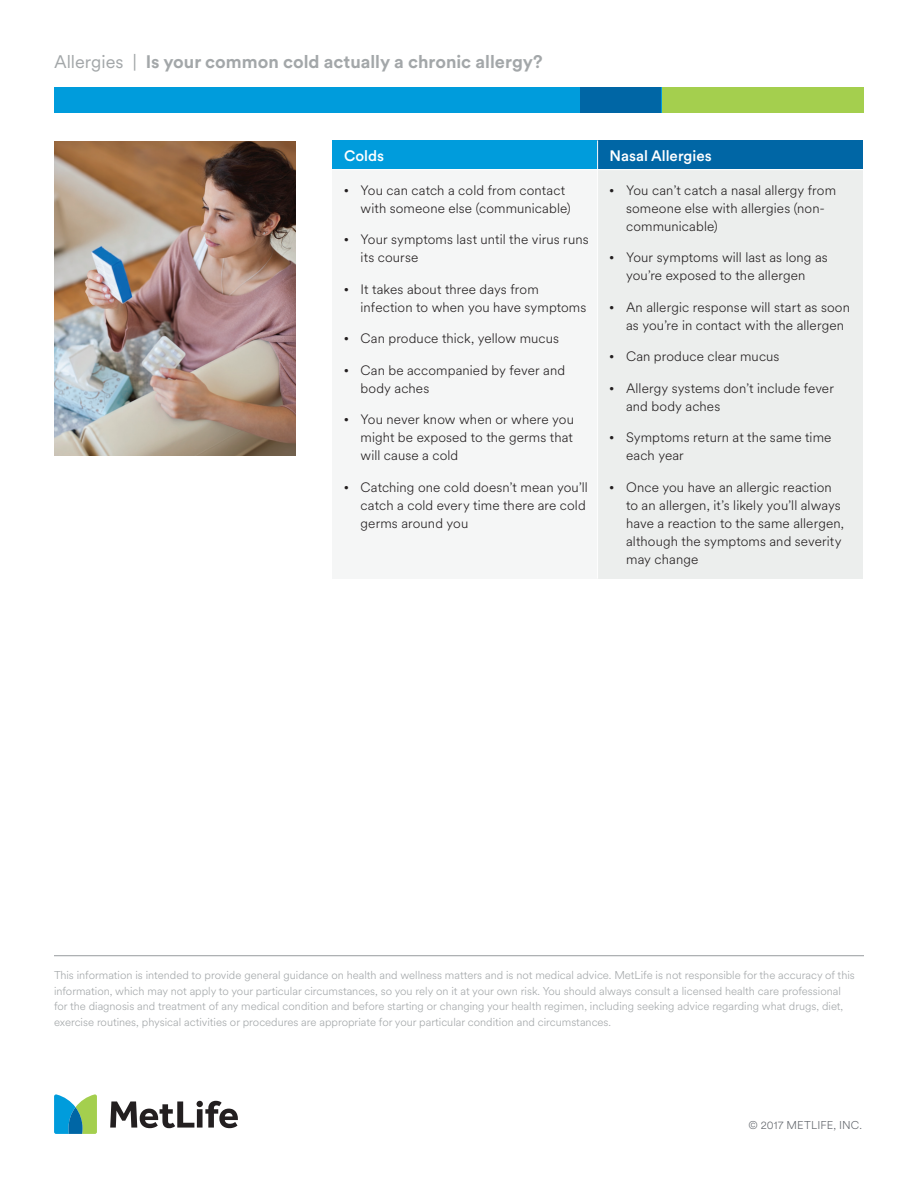
<style>
.page{position:relative;width:918px;height:1188px;background:#fff}
.page>*{position:absolute;margin:0;border:0;box-sizing:border-box;transform-origin:0 0}
.t1{font:700 18px "Met Life Circular";color:#a3a7a9}
.t2{font:500 15px "Met Life Circular";color:#fff}
.t3{font:300 13.5px/18px "Met Life Circular";letter-spacing:.01em;color:#231f20}
.t4{font:300 11.25px/15.8px "Met Life Circular";color:#a3a7a9}
.t5{font:300 11.25px "Met Life Circular";letter-spacing:.01em;color:#5f6369}
.s1{font-weight:400}
</style>
<div class="page">
<svg style="left:110px;top:1101px;width:128px;height:27px"></svg>
<svg style="left:54px;top:1094px;width:43px;height:40px;background:#5bb2a5"></svg>
<hr style="left:54px;top:955px;width:810px;height:1px;background:#a3a7a9">
<div style="left:580px;top:88px;width:284px;height:25px;background:#a4cf4e"></div>
<div style="left:54px;top:88px;width:608px;height:25px;background:#009cdc"></div>
<div style="left:580px;top:88px;width:82px;height:25px;background:#0066a5"></div>
<div style="left:332px;top:140px;width:266px;height:30px;background:#009cdc"></div>
<div style="left:598px;top:140px;width:265px;height:30px;background:#0066a5"></div>
<div style="left:332px;top:170px;width:266px;height:409px;background:#f5f6f6"></div>
<div style="left:598px;top:170px;width:265px;height:409px;background:#eceeed"></div>
<svg style="left:597px;top:140px;width:1px;height:29px"></svg>
<hr style="left:332px;top:169px;width:266px;height:1px;background:#fff">
<hr style="left:598px;top:169px;width:265px;height:1px;background:#fff">
<hr style="left:597px;top:170px;width:1px;height:409px;background:#fff">
<img style="left:54px;top:141px;width:241px;height:314px">
<h1 class="t1" style="left:54px;top:49px;width:490px"><span class="s1">Allergies |</span> Is your common cold actually a chronic allergy?</h1>
<p class="t2" style="left:344px;top:145px;width:41px">Colds</p>
<p class="t2" style="left:610px;top:145px;width:104px">Nasal Allergies</p>
<p class="t3" style="left:361px;top:180px;width:212px;text-indent:-16px"><sup>•</sup> You can catch a cold from contact with someone else (communicable)</p>
<p class="t3" style="left:361px;top:230px;width:230px;text-indent:-16px"><sup>•</sup> Your symptoms last until the virus runs its course</p>
<p class="t3" style="left:361px;top:279px;width:227px;text-indent:-16px"><sup>•</sup> It takes about three days from infection to when you have symptoms</p>
<p class="t3" style="left:344px;top:329px;width:217px"><sup>•</sup> Can produce thick, yellow mucus</p>
<p class="t3" style="left:361px;top:360px;width:206px;text-indent:-16px"><sup>•</sup> Can be accompanied by fever and body aches</p>
<p class="t3" style="left:361px;top:410px;width:215px;text-align:justify;text-indent:-16px"><sup>•</sup> You never know when or where you might be exposed to the germs that will cause a cold</p>
<p class="t3" style="left:361px;top:477px;width:229px;text-indent:-16px"><sup>•</sup> Catching one cold doesn’t mean you’ll catch a cold every time there are cold germs around you</p>
<p class="t3" style="left:626px;top:180px;width:212px;text-indent:-16px"><sup>•</sup> You can’t catch a nasal allergy from someone else with allergies (non&shy;communicable)</p>
<p class="t3" style="left:610px;top:248px;width:220px;text-align:center"><sup>•</sup> Your symptoms will last as long as you’re exposed to the allergen</p>
<p class="t3" style="left:626px;top:297px;width:225px;text-indent:-16px"><sup>•</sup> An allergic response will start as soon as you’re in contact with the allergen</p>
<p class="t3" style="left:610px;top:347px;width:171px"><sup>•</sup> Can produce clear mucus</p>
<p class="t3" style="left:626px;top:378px;width:209px;text-indent:-16px"><sup>•</sup> Allergy systems don’t include fever and body aches</p>
<p class="t3" style="left:626px;top:428px;width:207px;text-indent:-16px"><sup>•</sup> Symptoms return at the same time each year</p>
<p class="t3" style="left:626px;top:477px;width:219px;text-indent:-16px"><sup>•</sup> Once you have an allergic reaction to an allergen, it’s likely you’ll always have a reaction to the same allergen, although the symptoms and severity may change</p>
<p class="t4" style="left:54px;top:966px;width:802px">This information is intended to provide general guidance on health and wellness matters and is not medical advice. MetLife is not responsible for the accuracy of this information, which may not apply to your particular circumstances, so you rely on it at your own risk. You should always consult a licensed health care professional for the diagnosis and treatment of any medical condition and before starting or changing your health regimen, including seeking advice regarding what drugs, diet, exercise routines, physical activities or procedures are appropriate for your particular condition and circumstances.</p>
<p class="t5" style="left:748px;top:1117px;width:115px">© 2017 METLIFE, INC.</p>
</div>
